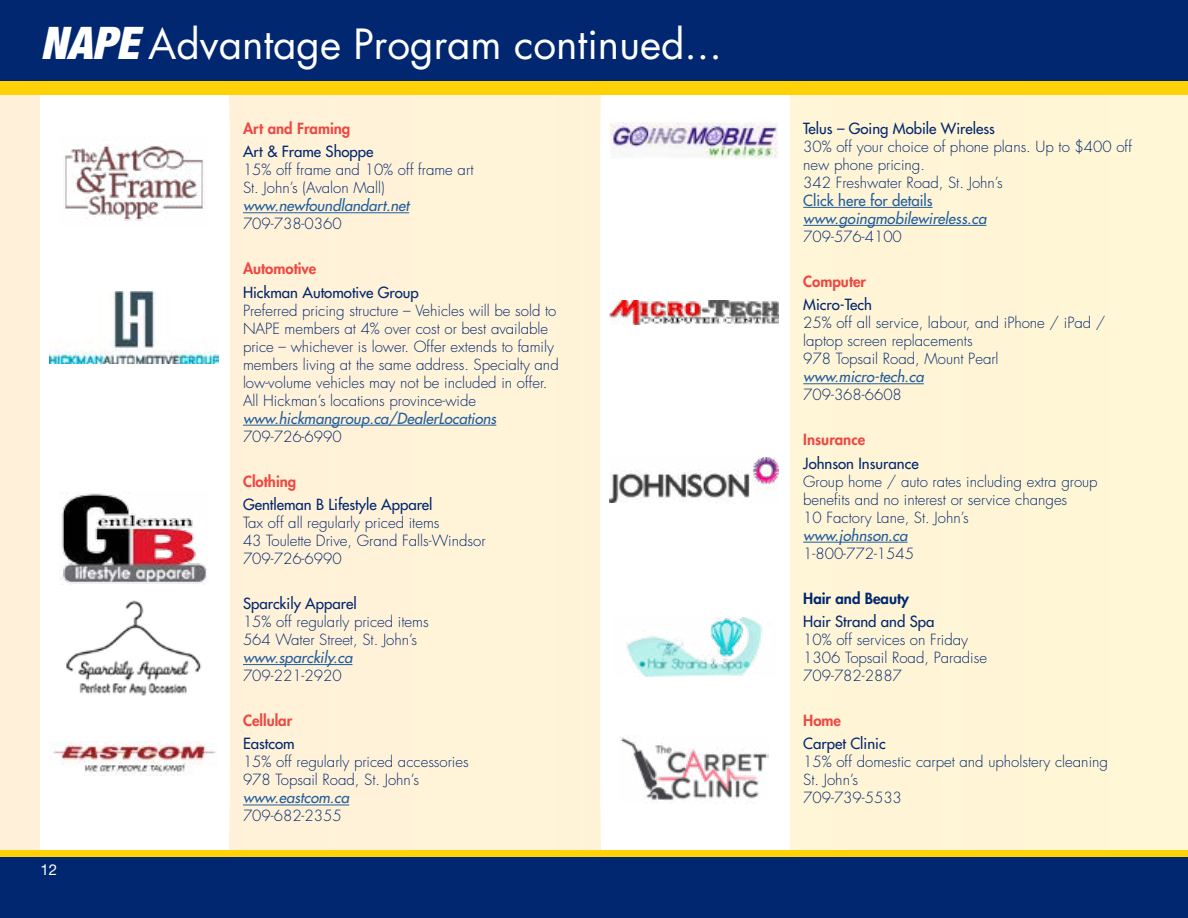
<style>
.page{position:relative;width:1188px;height:918px;background:#fff}
.page>*{position:absolute;margin:0;border:0;box-sizing:border-box;transform-origin:0 0}
.t1{font:40.5px "Futura LT";color:#fff}
.t2{font:300 15px/18px "Futura Std";color:#00276f}
.t3{font:500 15px "Futura Std";color:#00276f}
.t4{font:italic 500 15px "Futura Std";color:#215e9e}
.t5{font:800 15px "Futura Std";color:#ef4742}
.t6{font:500 15px "Futura Std";color:#215e9e}
.t7{font:800 15px "Futura Std";color:#00276f}
.t8{font:15px "Helvetica Neue LT Pro";color:#fff}
.s1{font-family:"Helvetica Neue LT Pro";font-weight:900;font-style:italic;font-stretch:condensed;font-size:45px}
</style>
<div class="page">
<div style="left:0;top:94px;width:1188px;height:756px;background:#fff3d7"></div>
<img style="left:41px;top:94px;width:189px;height:756px">
<img style="left:601px;top:94px;width:189px;height:756px">
<div style="left:0;top:850px;width:1188px;height:68px;background:#00276f"></div>
<hr style="left:243px;top:212px;width:166px;height:1px;background:#215e9e">
<hr style="left:243px;top:425px;width:253px;height:1px;background:#215e9e">
<hr style="left:243px;top:664px;width:109px;height:1px;background:#215e9e">
<hr style="left:243px;top:805px;width:106px;height:1px;background:#215e9e">
<hr style="left:803px;top:207px;width:130px;height:1px;background:#215e9e">
<hr style="left:803px;top:225px;width:183px;height:1px;background:#215e9e">
<hr style="left:803px;top:383px;width:121px;height:1px;background:#215e9e">
<hr style="left:803px;top:542px;width:105px;height:1px;background:#215e9e">
<img style="left:60px;top:137px;width:148px;height:91px">
<img style="left:50px;top:291px;width:168px;height:73px">
<img style="left:66px;top:586px;width:135px;height:138px">
<img style="left:50px;top:742px;width:168px;height:33px">
<img style="left:610px;top:122px;width:168px;height:36px">
<img style="left:610px;top:301px;width:168px;height:23px">
<img style="left:610px;top:457px;width:168px;height:45px">
<img style="left:613px;top:617px;width:162px;height:60px">
<img style="left:620px;top:735px;width:148px;height:69px">
<img style="left:60px;top:492px;width:148px;height:93px">
<div style="left:0;top:0;width:1188px;height:94px;background:#00276f"></div>
<div style="left:0;top:81px;width:1188px;height:13px;background:#ffd207"></div>
<div style="left:0;top:850px;width:1188px;height:7px;background:#ffd207"></div>
<h1 class="t1" style="left:40px;top:19px;width:683px"><span class="s1">NAPE</span> Advantage Program continued...</h1>
<p class="t8" style="left:40px;top:860px;width:18px">12</p>
<p class="t5" style="left:243px;top:119px;width:109px">Art and Framing</p>
<p class="t3" style="left:243px;top:142px;width:132px">Art &amp; Frame Shoppe</p>
<p class="t2" style="left:243px;top:161px;width:232px">15% off frame and 10% off frame art<br>St. John’s (Avalon Mall)</p>
<p class="t4" style="left:243px;top:196px;width:168px">www.newfoundlandart.net</p>
<p class="t2" style="left:243px;top:215px;width:100px">709-738-0360</p>
<p class="t5" style="left:243px;top:259px;width:75px">Automotive</p>
<p class="t3" style="left:243px;top:283px;width:177px">Hickman Automotive Group</p>
<p class="t2" style="left:243px;top:302px;width:317px">Preferred pricing structure – Vehicles will be sold to NAPE members at 4% over cost or best available price – whichever is lower. Offer extends to family members living at the same address. Specialty and low-volume vehicles may not be included in offer.<br>All Hickman’s locations province-wide</p>
<p class="t4" style="left:243px;top:409px;width:255px">www.hickmangroup.ca/DealerLocations</p>
<p class="t2" style="left:243px;top:428px;width:100px">709-726-6990</p>
<p class="t5" style="left:243px;top:472px;width:55px">Clothing</p>
<p class="t3" style="left:243px;top:495px;width:191px">Gentleman B Lifestyle Apparel</p>
<p class="t2" style="left:243px;top:514px;width:244px">Tax off all regularly priced items<br>43 Toulette Drive, Grand Falls-Windsor<br>709-726-6990</p>
<p class="t3" style="left:243px;top:594px;width:115px">Sparckily Apparel</p>
<p class="t2" style="left:243px;top:613px;width:187px">15% off regularly priced items<br>564 Water Street, St. John’s</p>
<p class="t4" style="left:243px;top:648px;width:111px">www.sparckily.ca</p>
<p class="t2" style="left:243px;top:667px;width:100px">709-221-2920</p>
<p class="t5" style="left:243px;top:711px;width:51px">Cellular</p>
<p class="t3" style="left:243px;top:735px;width:53px">Eastcom</p>
<p class="t2" style="left:243px;top:753px;width:227px">15% off regularly priced accessories<br>978 Topsail Road, St. John’s</p>
<p class="t4" style="left:243px;top:789px;width:108px">www.eastcom.ca</p>
<p class="t2" style="left:243px;top:807px;width:100px">709-682-2355</p>
<p class="t3" style="left:803px;top:119px;width:193px">Telus – Going Mobile Wireless</p>
<p class="t2" style="left:803px;top:138px;width:330px">30% off your choice of phone plans. Up to $400 off new phone pricing.<br>342 Freshwater Road, St. John’s</p>
<p class="t6" style="left:803px;top:191px;width:131px">Click here for details</p>
<p class="t4" style="left:803px;top:209px;width:185px">www.goingmobilewireless.ca</p>
<p class="t2" style="left:803px;top:228px;width:100px">709-576-4100</p>
<p class="t5" style="left:803px;top:272px;width:64px">Computer</p>
<p class="t3" style="left:803px;top:295px;width:70px">Micro-Tech</p>
<p class="t2" style="left:803px;top:314px;width:304px">25% off all service, labour, and iPhone / iPad / laptop screen replacements<br>978 Topsail Road, Mount Pearl</p>
<p class="t4" style="left:803px;top:367px;width:122px">www.micro-tech.ca</p>
<p class="t2" style="left:803px;top:386px;width:100px">709-368-6608</p>
<p class="t5" style="left:803px;top:430px;width:63px">Insurance</p>
<p class="t3" style="left:803px;top:454px;width:117px">Johnson Insurance</p>
<p class="t2" style="left:803px;top:473px;width:296px">Group home / auto rates including extra group benefits and no interest or service changes<br>10 Factory Lane, St. John’s</p>
<p class="t4" style="left:803px;top:526px;width:106px">www.johnson.ca</p>
<p class="t2" style="left:803px;top:545px;width:112px">1-800-772-1545</p>
<p class="t7" style="left:803px;top:589px;width:107px">Hair and Beauty</p>
<p class="t3" style="left:803px;top:612px;width:133px">Hair Strand and Spa</p>
<p class="t2" style="left:803px;top:631px;width:185px">10% off services on Friday<br>1306 Topsail Road, Paradise<br>709-782-2887</p>
<p class="t5" style="left:803px;top:711px;width:39px">Home</p>
<p class="t3" style="left:803px;top:735px;width:84px">Carpet Clinic</p>
<p class="t2" style="left:803px;top:753px;width:306px">15% off domestic carpet and upholstery cleaning<br>St. John’s<br>709-739-5533</p>
</div>
